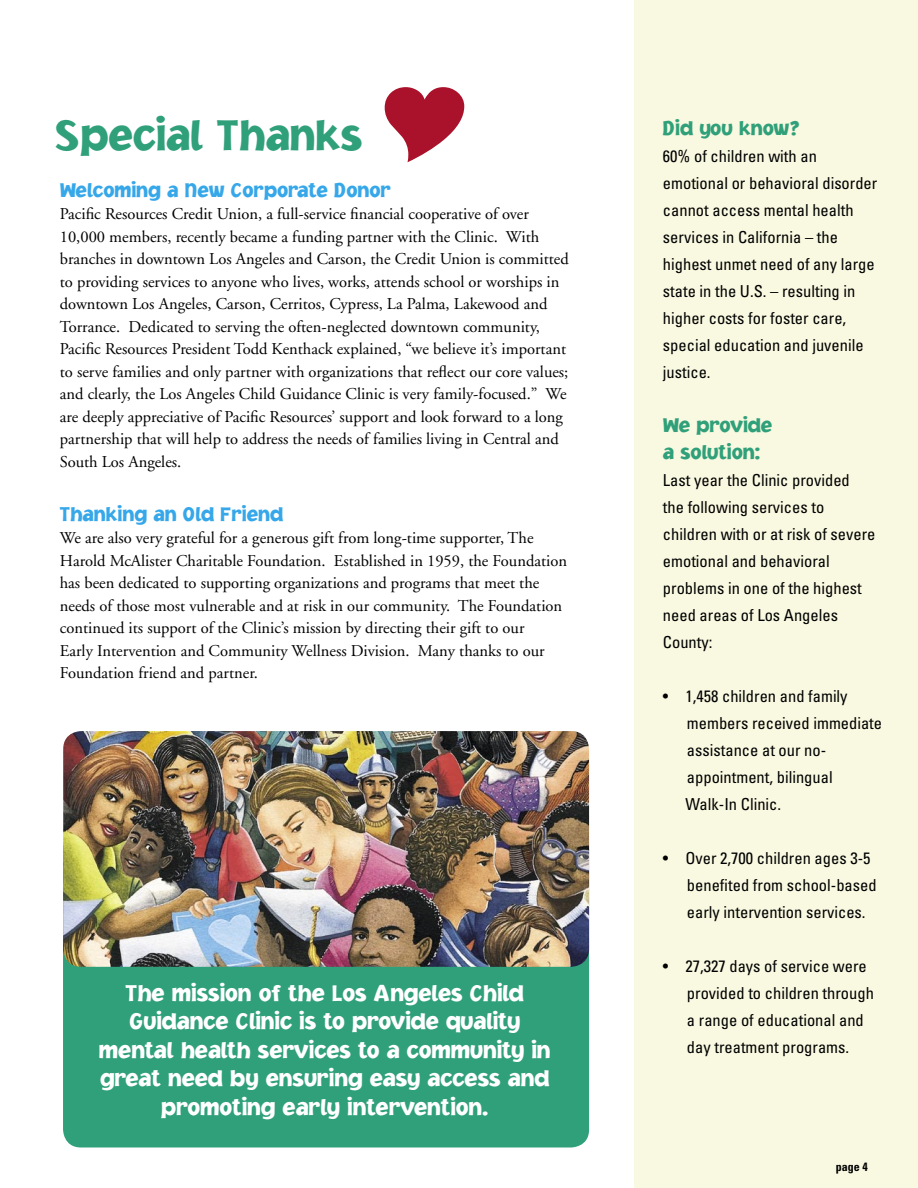
<style>
.page{position:relative;width:918px;height:1188px;background:#fff}
.page>*{position:absolute;margin:0;border:0;box-sizing:border-box;transform-origin:0 0}
.mj_title{font:900 45px "Jacoby ICG";color:#30a07a}
.mj_title-2{font:900 24px/28.5px "Jacoby ICG";color:#fff;text-align:center}
.mj_title-3{font:900 21px "Jacoby ICG";color:#36a7e9}
.mj_title-4{font:900 21px "Jacoby ICG";color:#30a07a}
.mj_text{font:16.5px/22.5px "Adobe Garamond";color:#000}
.mj_sub{font:condensed 16.5px/27px "Univers";color:#000}
.mj_sub-2{font:700 condensed 12px "Univers";color:#000}
</style>
<div class="page">
<div style="left:635px;top:0;width:283px;height:1188px;background:#f9f8e0"></div>
<div style="left:63px;top:967px;width:526px;height:181px;background:#30a07a"></div>
<img style="left:63px;top:731px;width:526px;height:236px">
<svg style="left:385px;top:87px;width:79px;height:75px"></svg>
<p class="mj_title" style="left:56px;top:108px;width:308px">Special Thanks</p>
<p class="mj_title-3" style="left:60px;top:177px;width:333px">Welcoming a New Corporate Donor</p>
<p class="mj_text" style="left:60px;top:203px;width:511px">Pacific Resources Credit Union, a full-service financial cooperative of over 10,000 members, recently became a funding partner with the Clinic. With branches in downtown Los Angeles and Carson, the Credit Union is committed to providing services to anyone who lives, works, attends school or worships in downtown Los Angeles, Carson, Cerritos, Cypress, La Palma, Lakewood and Torrance. Dedicated to serving the often-neglected downtown community, Pacific Resources President Todd Kenthack explained, “we believe it’s important to serve families and only partner with organizations that reflect our core values; and clearly, the Los Angeles Child Guidance Clinic is very family-focused.” We are deeply appreciative of Pacific Resources’ support and look forward to a long partnership that will help to address the needs of families living in Central and South Los Angeles.</p>
<p class="mj_title-3" style="left:60px;top:501px;width:225px">Thanking an Old Friend</p>
<p class="mj_text" style="left:60px;top:527px;width:509px">We are also very grateful for a generous gift from long-time supporter, The Harold McAlister Charitable Foundation. Established in 1959, the Foundation has been dedicated to supporting organizations and programs that meet the needs of those most vulnerable and at risk in our community. The Foundation continued its support of the Clinic’s mission by directing their gift to our<br>Early Intervention and Community Wellness Division. Many thanks to our Foundation friend and partner.</p>
<p class="mj_title-2" style="left:99px;top:977px;width:453px">The mission of the Los Angeles Child Guidance Clinic is to provide quality mental health services to a community in great need by ensuring easy access and promoting early intervention.</p>
<p class="mj_title-4" style="left:663px;top:115px;width:138px">Did you know?</p>
<p class="mj_sub" style="left:663px;top:142px;width:216px">60% of children with an emotional or behavioral disorder cannot access mental health services in California – the highest unmet need of any large state in the U.S. – resulting in higher costs for foster care, special education and juvenile justice.</p>
<p class="mj_title-4" style="left:663px;top:412px;width:111px">We provide</p>
<p class="mj_title-4" style="left:663px;top:439px;width:99px">a solution:</p>
<p class="mj_sub" style="left:663px;top:466px;width:214px">Last year the Clinic provided<br>the following services to children with or at risk of severe emotional and behavioral problems in one of the highest need areas of Los Angeles<br>County:</p>
<p class="mj_sub" style="left:687px;top:682px;width:197px;text-indent:-24px">• 1,458 children and family members received immediate assistance at our no&shy;appointment, bilingual</p>
<p class="mj_sub" style="left:685px;top:790px;width:97px">Walk-In Clinic.</p>
<p class="mj_sub" style="left:687px;top:844px;width:191px;text-indent:-24px">• Over 2,700 children ages 3-5 benefited from school-based early intervention services.</p>
<p class="mj_sub" style="left:687px;top:952px;width:188px;text-indent:-24px">• 27,327 days of service were provided to children through a range of educational and day treatment programs.</p>
<p class="mj_sub-2" style="left:836px;top:1160px;width:33px">page 4</p>
</div>
